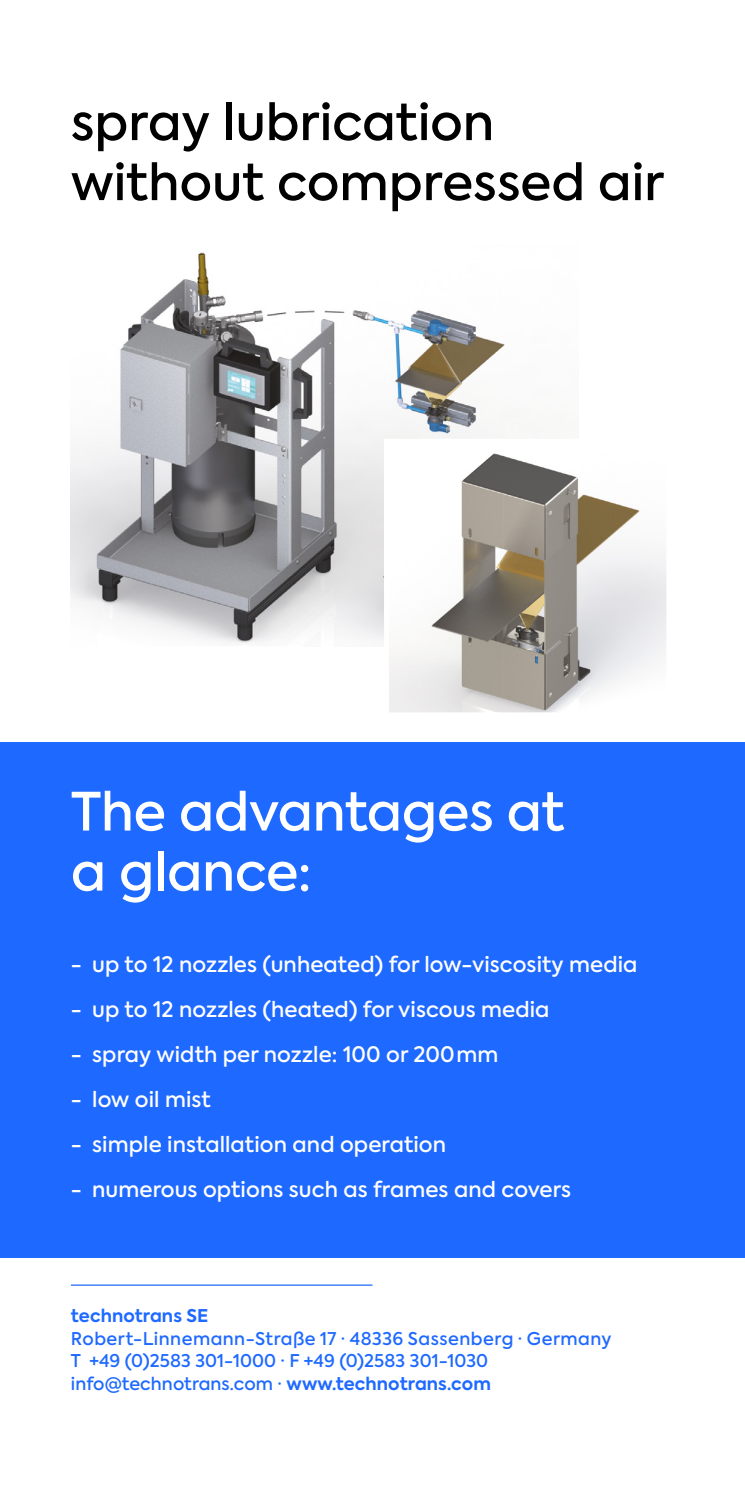
<style>
.page{position:relative;width:745px;height:1489px;background:#fff}
.page>*{position:absolute;margin:0;border:0;box-sizing:border-box;transform-origin:0 0}
.t1{font:500 52.5px/60px "Axiforma";letter-spacing:-.005em;color:#fff}
.t2{font:500 50px/60px "Axiforma";color:#000}
.t3{font:500 21.25px "Axiforma";letter-spacing:.005em;color:#fff}
.t4{font:500 17.5px/22.5px "Axiforma";letter-spacing:.01em;color:#1e69ff}
.t5{font:700 17.5px "Axiforma";letter-spacing:.005em;color:#1e69ff}
.s1{font-weight:700}
</style>
<div class="page">
<div style="left:0;top:742px;width:744px;height:515px;background:#1e69ff"></div>
<hr style="left:71px;top:1284px;width:301px;height:1px;background:#1e69ff">
<img style="left:71px;top:252px;width:468px;height:392px">
<img style="left:390px;top:445px;width:275px;height:266px">
<h2 class="t2" style="left:71px;top:93px;width:594px">spray lubrication without compressed air</h2>
<h1 class="t1" style="left:71px;top:782px;width:494px">The advantages at a glance:</h1>
<p class="t3" style="left:71px;top:950px;width:567px">- up to 12 nozzles (unheated) for low-viscosity media</p>
<p class="t3" style="left:71px;top:995px;width:479px">- up to 12 nozzles (heated) for viscous media</p>
<p class="t3" style="left:71px;top:1040px;width:429px">- spray width per nozzle: 100 or 200 mm</p>
<p class="t3" style="left:71px;top:1085px;width:141px">- low oil mist</p>
<p class="t3" style="left:71px;top:1130px;width:376px">- simple installation and operation</p>
<p class="t3" style="left:71px;top:1175px;width:501px">- numerous options such as frames and covers</p>
<p class="t5" style="left:71px;top:1303px;width:139px">technotrans SE</p>
<p class="t4" style="left:71px;top:1327px;width:541px">Robert-Linnemann-Straße 17 · 48336 Sassenberg · Germany<br>T +49 (0)2583 301-1000 · F +49 (0)2583 301-1030 info@technotrans.com · <span class="s1">www.technotrans.com</span></p>
</div>
